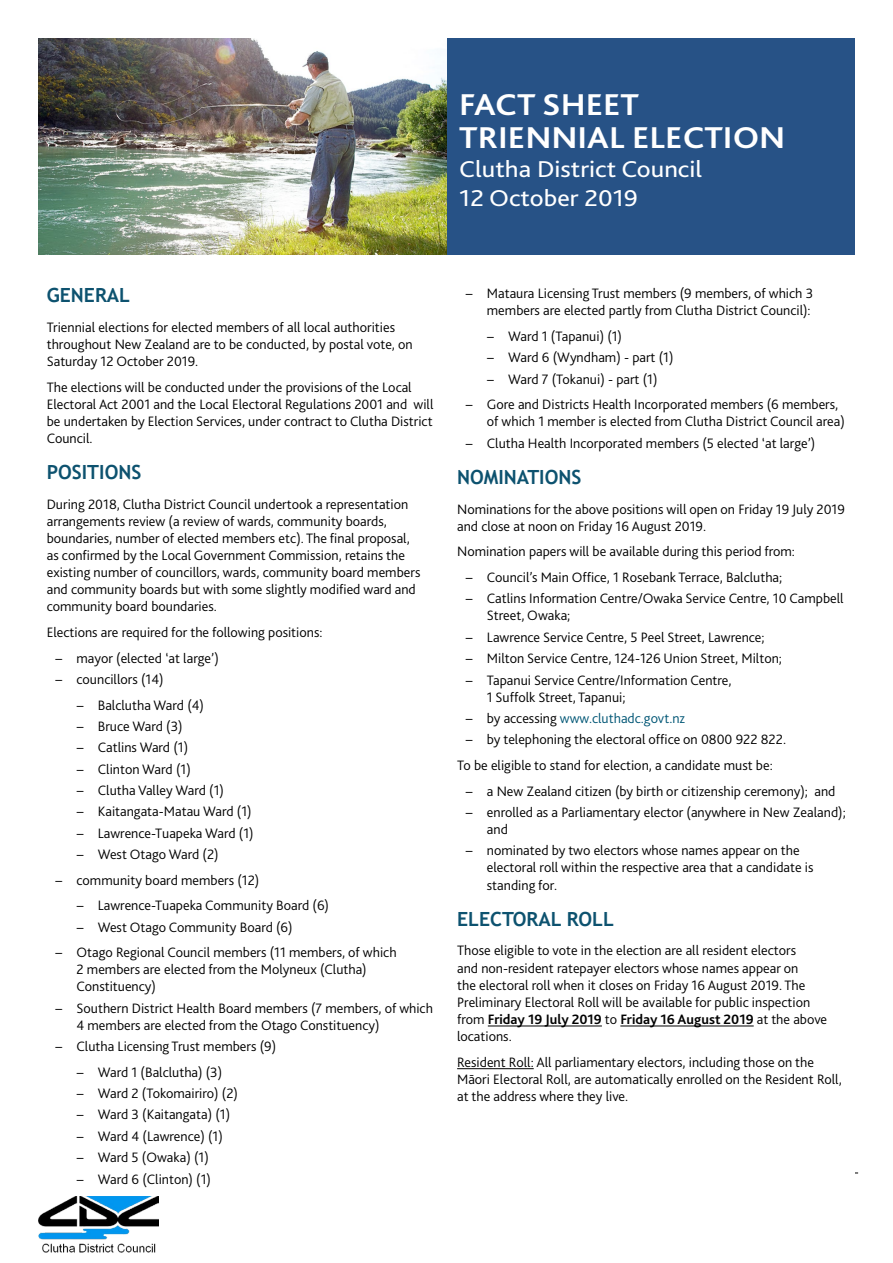
<style>
.page{position:relative;width:893px;height:1263px;background:#fff}
.page>*{position:absolute;margin:0;border:0;box-sizing:border-box;transform-origin:0 0}
.t1{font:700 31.5px/33px "Bliss";color:#fff;scale:1.1 1}
.t2{font:24px/28.8px "Bliss";color:#fff;scale:1.1 1}
.t3{font:700 19.5px "Trebuchet MS";color:#0d526f}
.t4{font:300 14.25px/17.1px "Bliss";color:#000}
.s1{color:#005675}
.s2{font-weight:700}
</style>
<div class="page">
<hr style="left:43px;top:1173px;width:815px;height:1px;background:#000">
<div style="left:446px;top:38px;width:409px;height:217px;background:#275286"></div>
<img style="left:38px;top:38px;width:408px;height:217px">
<img style="left:38px;top:1196px;width:120px;height:57px">
<div style="left:38px;top:279px;width:817px;height:917px;background:#fff"></div>
<hr style="left:488px;top:1026px;width:114px;height:1px;background:#000">
<hr style="left:620px;top:1026px;width:134px;height:1px;background:#000">
<hr style="left:457px;top:1068px;width:77px;height:1px;background:#000">
<h1 class="t1" style="left:459px;top:88px;width:298px">FACT SHEET<br>TRIENNIAL ELECTION</h1>
<h2 class="t2" style="left:459px;top:155px;width:222px">Clutha District Council<br>12 October 2019</h2>
<h3 class="t3" style="left:47px;top:283px;width:85px">GENERAL</h3>
<p class="t4" style="left:47px;top:318px;width:367px">Triennial elections for elected members of all local authorities throughout New Zealand are to be conducted, by postal vote, on<br>Saturday 12 October 2019.</p>
<p class="t4" style="left:47px;top:378px;width:388px">The elections will be conducted under the provisions of the Local Electoral Act 2001 and the Local Electoral Regulations 2001 and will be undertaken by Election Services, under contract to Clutha District Council.</p>
<h3 class="t3" style="left:47px;top:460px;width:96px">POSITIONS</h3>
<p class="t4" style="left:47px;top:495px;width:375px">During 2018, Clutha District Council undertook a representation arrangements review (a review of wards, community boards, boundaries, number of elected members etc). The final proposal, as confirmed by the Local Government Commission, retains the existing number of councillors, wards, community board members and community boards but with some slightly modified ward and community board boundaries.</p>
<p class="t4" style="left:55px;top:619px;width:269px;line-height:25.7px;text-indent:-9px">Elections are required for the following positions: − mayor (elected ‘at large’)</p>
<p class="t4" style="left:77px;top:666px;width:129px;line-height:25.7px;text-indent:-21px">− councillors (14)<br>− Balclutha Ward (4)</p>
<p class="t4" style="left:77px;top:715px;width:179px;line-height:21.3px">− Bruce Ward (3)<br>− Catlins Ward (1)<br>− Clinton Ward (1)<br>− Clutha Valley Ward (1)<br>− Kaitangata-Matau Ward (1) − Lawrence-Tuapeka Ward (1) − West Otago Ward (2)</p>
<p class="t4" style="left:77px;top:867px;width:254px;line-height:25.7px;text-indent:-21px">− community board members (12)<br>− Lawrence-Tuapeka Community Board (6)</p>
<p class="t4" style="left:55px;top:914px;width:343px;line-height:25.7px;text-indent:21px">− West Otago Community Board (6)<br>− Otago Regional Council members (11 members, of which</p>
<p class="t4" style="left:77px;top:961px;width:292px">2 members are elected from the Molyneux (Clutha)<br>Constituency)</p>
<p class="t4" style="left:77px;top:999px;width:358px;text-indent:-21px">− Southern District Health Board members (7 members, of which<br>4 members are elected from the Otago Constituency)</p>
<p class="t4" style="left:77px;top:1033px;width:201px;line-height:25.7px;text-indent:-21px">− Clutha Licensing Trust members (9) − Ward 1 (Balclutha) (3)</p>
<p class="t4" style="left:77px;top:1083px;width:163px;line-height:21.3px">− Ward 2 (Tokomairiro) (2) − Ward 3 (Kaitangata) (1) − Ward 4 (Lawrence) (1)<br>− Ward 5 (Owaka) (1)<br>− Ward 6 (Clinton) (1)</p>
<p class="t4" style="left:466px;top:285px;width:349px;text-align:right">− Mataura Licensing Trust members (9 members, of which 3 members are elected partly from Clutha District Council):</p>
<p class="t4" style="left:487px;top:326px;width:188px;line-height:21.3px">− Ward 1 (Tapanui) (1)<br>− Ward 6 (Wyndham) - part (1) − Ward 7 (Tokanui) - part (1)</p>
<p class="t4" style="left:487px;top:396px;width:359px;text-indent:-21px">− Gore and Districts Health Incorporated members (6 members, of which 1 member is elected from Clutha District Council area)</p>
<p class="t4" style="left:466px;top:434px;width:351px">− Clutha Health Incorporated members (5 elected ‘at large’)</p>
<h3 class="t3" style="left:457px;top:465px;width:126px">NOMINATIONS</h3>
<p class="t4" style="left:457px;top:500px;width:389px">Nominations for the above positions will open on Friday 19 July 2019 and close at noon on Friday 16 August 2019.</p>
<p class="t4" style="left:457px;top:539px;width:339px;line-height:25.7px;text-align:center">Nomination papers will be available during this period from: − Council’s Main Office, 1 Rosebank Terrace, Balclutha;</p>
<p class="t4" style="left:487px;top:590px;width:358px;text-indent:-21px">− Catlins Information Centre/Owaka Service Centre, 10 Campbell<br>Street, Owaka;</p>
<p class="t4" style="left:466px;top:626px;width:318px;line-height:21.3px">− Lawrence Service Centre, 5 Peel Street, Lawrence;<br>− Milton Service Centre, 124-126 Union Street, Milton; − Tapanui Service Centre/Information Centre,</p>
<p class="t4" style="left:466px;top:686px;width:322px;line-height:21.3px;text-indent:21px">1 Suffolk Street, Tapanui;<br>− by accessing <span class="s1">www.cluthadc.govt.nz<br></span>− by telephoning the electoral office on 0800 922 822.</p>
<p class="t4" style="left:466px;top:752px;width:371px;line-height:25.7px;text-indent:-9px">To be eligible to stand for election, a candidate must be:<br>− a New Zealand citizen (by birth or citizenship ceremony); and</p>
<p class="t4" style="left:487px;top:803px;width:360px;text-indent:-21px">− enrolled as a Parliamentary elector (anywhere in New Zealand); and</p>
<p class="t4" style="left:487px;top:842px;width:328px;text-indent:-21px">− nominated by two electors whose names appear on the electoral roll within the respective area that a candidate is standing for.</p>
<h3 class="t3" style="left:457px;top:906px;width:158px">ELECTORAL ROLL</h3>
<p class="t4" style="left:457px;top:942px;width:372px">Those eligible to vote in the election are all resident electors<br>and non-resident ratepayer electors whose names appear on<br>the electoral roll when it closes on Friday 16 August 2019. The Preliminary Electoral Roll will be available for public inspection from <span class="s2">Friday 19 July 2019</span> to <span class="s2">Friday 16 August 2019</span> at the above locations.</p>
<p class="t4" style="left:457px;top:1053px;width:386px">Resident Roll: All parliamentary electors, including those on the<br>Māori Electoral Roll, are automatically enrolled on the Resident Roll, at the address where they live.</p>
</div>
